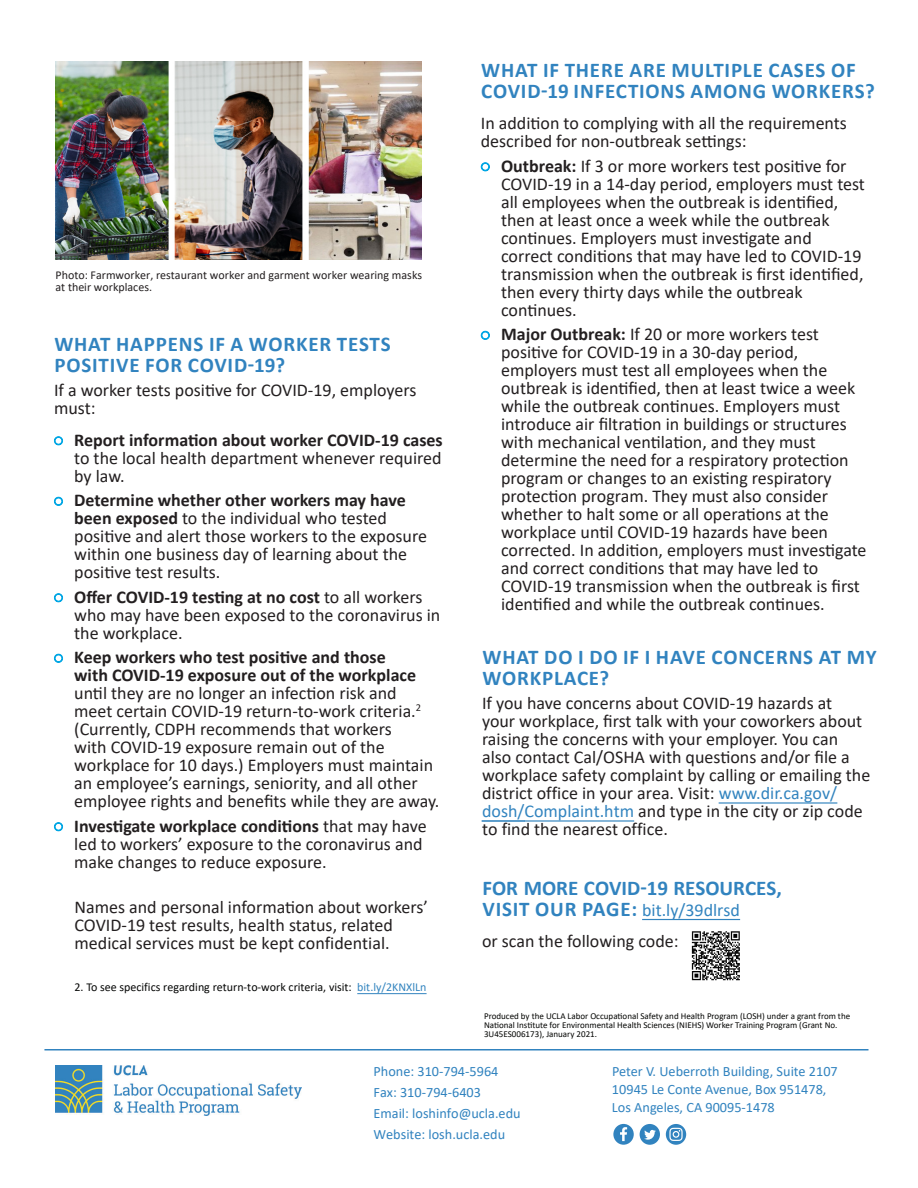
<style>
.page{position:relative;width:918px;height:1188px;background:#fff}
.page>*{position:absolute;margin:0;border:0;box-sizing:border-box;transform-origin:0 0}
.headline{font:700 21px/21px "Calibri";letter-spacing:.04em;color:#3183bf}
.body_copy{font:700 21px/21px "Calibri";letter-spacing:.025em;color:#3183bf}
.body_copy-2{font:700 21px "Calibri";color:#3183bf}
.body_copy-3{font:18px/18px "Calibri";color:#231f20}
.headline-2{font:18px/18px "Calibri";color:#231f20}
.t1{font:700 18px "Calibri";color:#231f20}
.body_copy-4{font:18px "Calibri";color:#3284bf}
.contact{font:14.25px/21px "Calibri";color:#3183bf}
.body_copy-5{font:12px/12px "Calibri";color:#231f20}
.t2{font:12px "Calibri";color:#050605}
.sign_off___disclai{font:9px/9px "Calibri";color:#040503}
.s1{font-family:"Koz Go Pr 6 N";font-size:9px;color:#00a6e4}
.s2{font-weight:700}
.s3{font-family:"Koz Go Pr 6 N";font-weight:400;font-size:9px;color:#00a6e4}
.s4{font-weight:400}
.s5{color:#3284bf}
.s6{font-weight:700;font-size:21px;color:#3183bf}
</style>
<div class="page">
<hr style="left:44px;top:1049px;width:824px;height:2px;background:#3183bf">
<img style="left:55px;top:1065px;width:246px;height:51px">
<div style="left:613px;top:1124px;width:21px;height:21px;background:#3183bf;border-radius:50%"></div>
<svg style="left:620px;top:1127px;width:7px;height:14px"></svg>
<div style="left:640px;top:1124px;width:20px;height:21px;background:#3183bf;border-radius:50%"></div>
<svg style="left:644px;top:1130px;width:12px;height:10px"></svg>
<div style="left:666px;top:1124px;width:20px;height:21px;background:#3183bf;border-radius:50%"></div>
<svg style="left:669px;top:1128px;width:14px;height:13px"></svg>
<img style="left:691px;top:931px;width:49px;height:50px">
<img style="left:56px;top:62px;width:366px;height:198px">
<hr style="left:357px;top:993px;width:70px;height:1px;background:#3284bf">
<hr style="left:719px;top:802px;width:118px;height:1px;background:#3284bf">
<hr style="left:482px;top:821px;width:43px;height:1px;background:#3284bf">
<hr style="left:525px;top:820px;width:109px;height:2px;background:#3284bf">
<hr style="left:642px;top:919px;width:98px;height:1px;background:#3284bf">
<p class="body_copy-5" style="left:56px;top:269px;width:368px">Photo: Farmworker, restaurant worker and garment worker wearing masks at their workplaces.</p>
<p class="headline" style="left:54px;top:333px;width:338px">WHAT HAPPENS IF A WORKER TESTS<br>POSITIVE FOR COVID-19?</p>
<p class="body_copy-3" style="left:54px;top:381px;width:364px">If a worker tests positive for COVID-19, employers must:</p>
<p class="body_copy-3" style="left:74px;top:430px;width:370px;text-align:justify;text-indent:-20px"><span class="s1">〇</span> <span class="s2">Report information about worker COVID-19 cases </span>to the local health department whenever required by law.</p>
<p class="body_copy-3" style="left:74px;top:491px;width:354px;text-indent:-20px"><span class="s1">〇</span> <span class="s2">Determine whether other workers may have been exposed</span> to the individual who tested positive and alert those workers to the exposure within one business day of learning about the positive test results.</p>
<p class="body_copy-3" style="left:74px;top:587px;width:368px;text-indent:-20px"><span class="s1">〇</span> <span class="s2">Offer COVID-19 testing at no cost</span> to all workers who may have been exposed to the coronavirus in the workplace.</p>
<p class="body_copy-3" style="left:74px;top:648px;width:367px;text-indent:-20px"><span class="s1">〇</span> <span class="s2">Keep workers who test positive and those<br>with COVID-19 exposure out of the workplace </span>until they are no longer an infection risk and<br>meet certain COVID-19 return-to-work criteria.<sup>2 </sup>(Currently, CDPH recommends that workers<br>with COVID-19 exposure remain out of the workplace for 10 days.) Employers must maintain an employee’s earnings, seniority, and all other employee rights and benefits while they are away.</p>
<p class="t1" style="left:54px;top:813px;width:374px"><span class="s3">〇</span> Investigate workplace conditions <span class="s4">that may have</span></p>
<p class="body_copy-3" style="left:74px;top:834px;width:350px">led to workers’ exposure to the coronavirus and make changes to reduce exposure.</p>
<p class="body_copy-3" style="left:75px;top:898px;width:355px">Names and personal information about workers’<br>COVID-19 test results, health status, related medical services must be kept confidential.</p>
<p class="t2" style="left:75px;top:979px;width:354px">2. To see specifics regarding return-to-work criteria, visit: <span class="s5">bit.ly/2KNXlLn</span></p>
<p class="headline" style="left:481px;top:60px;width:395px">WHAT IF THERE ARE MULTIPLE CASES OF<br>COVID-19 INFECTIONS AMONG WORKERS?</p>
<p class="headline-2" style="left:481px;top:114px;width:368px">In addition to complying with all the requirements described for non-outbreak settings:</p>
<p class="body_copy-3" style="left:501px;top:156px;width:365px;text-indent:-20px"><span class="s1">〇</span> <span class="s2">Outbreak:</span> If 3 or more workers test positive for COVID-19 in a 14-day period, employers must test all employees when the outbreak is identified, then at least once a week while the outbreak continues. Employers must investigate and correct conditions that may have led to COVID-19 transmission when the outbreak is first identified, then every thirty days while the outbreak continues.</p>
<p class="body_copy-3" style="left:501px;top:325px;width:367px;text-indent:-20px"><span class="s1">〇</span> <span class="s2">Major Outbreak:</span> If 20 or more workers test positive for COVID-19 in a 30-day period, employers must test all employees when the outbreak is identified, then at least twice a week while the outbreak continues. Employers must introduce air filtration in buildings or structures with mechanical ventilation, and they must determine the need for a respiratory protection program or changes to an existing respiratory protection program. They must also consider whether to halt some or all operations at the workplace until COVID-19 hazards have been corrected. In addition, employers must investigate and correct conditions that may have led to COVID-19 transmission when the outbreak is first identified and while the outbreak continues.</p>
<p class="body_copy" style="left:482px;top:646px;width:396px">WHAT DO I DO IF I HAVE CONCERNS AT MY<br>WORKPLACE?</p>
<p class="body_copy-3" style="left:482px;top:694px;width:390px">If you have concerns about COVID-19 hazards at<br>your workplace, first talk with your coworkers about raising the concerns with your employer. You can also contact Cal/OSHA with questions and/or file a workplace safety complaint by calling or emailing the district office in your area. Visit: <span class="s5">www.dir.ca.gov/ dosh/Complaint.htm</span> and type in the city or zip code to find the nearest office.</p>
<p class="body_copy-2" style="left:482px;top:873px;width:301px">FOR MORE COVID-19 RESOURCES,</p>
<p class="body_copy-4" style="left:482px;top:897px;width:259px"><span class="s6">VISIT OUR PAGE:</span> bit.ly/39dlrsd</p>
<p class="body_copy-3" style="left:482px;top:932px;width:198px">or scan the following code:</p>
<p class="sign_off___disclai" style="left:484px;top:1012px;width:368px">Produced by the UCLA Labor Occupational Safety and Health Program (LOSH) under a grant from the<br>National Institute for Environmental Health Sciences (NIEHS) Worker Training Program (Grant No.<br>3U45ES006173), January 2021.</p>
<p class="contact" style="left:612px;top:1062px;width:227px;line-height:18px">Peter V. Ueberroth Building, Suite 2107<br>10945 Le Conte Avenue, Box 951478,<br>Los Angeles, CA 90095-1478</p>
<p class="contact" style="left:374px;top:1060px;width:149px">Phone: 310-794-5964<br>Fax: 310-794-6403<br>Email: loshinfo@ucla.edu<br>Website: losh.ucla.edu</p>
</div>
